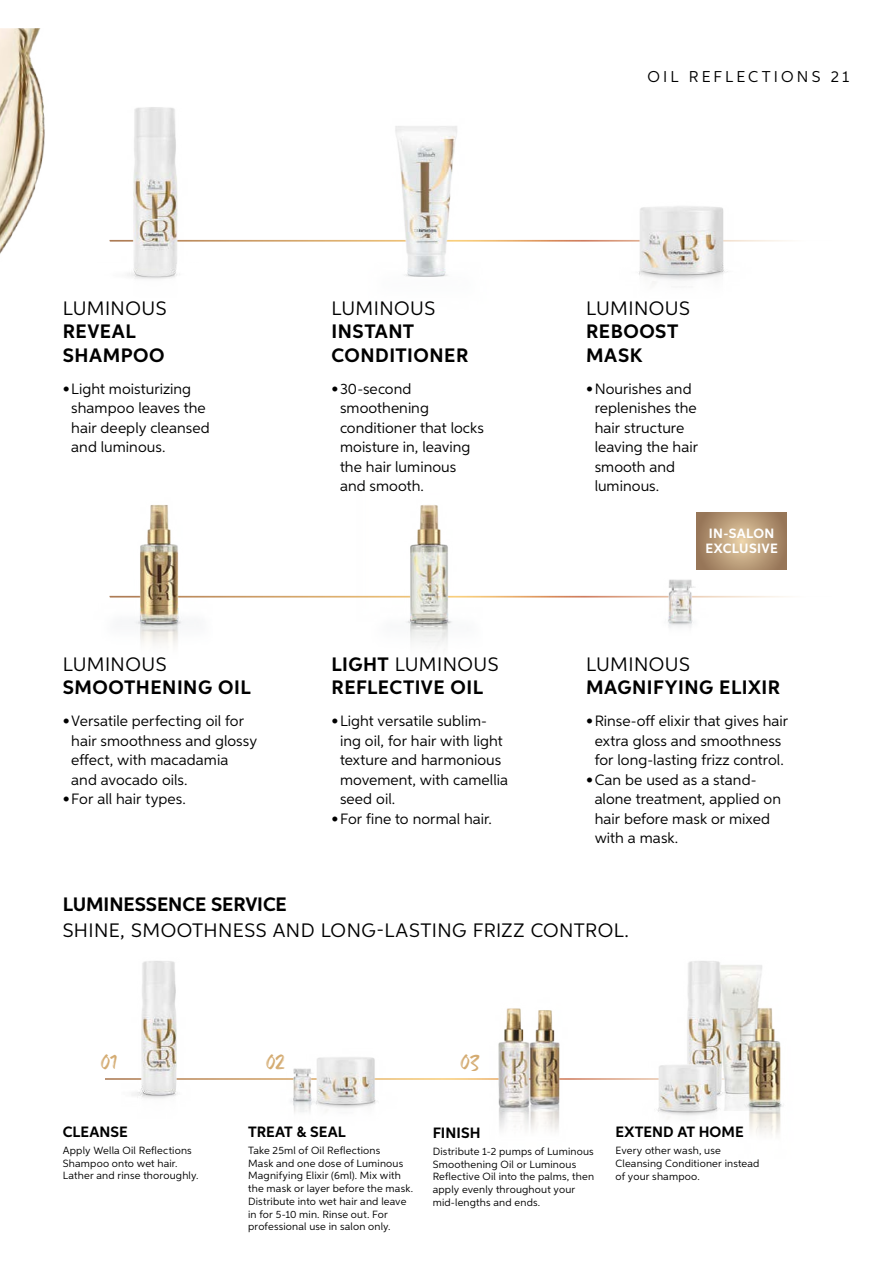
<style>
.page{position:relative;width:893px;height:1263px;background:#fff}
.page>*{position:absolute;margin:0;border:0;box-sizing:border-box;transform-origin:0 0}
.t1{font:700 19.5px/23.4px "Aspira";letter-spacing:.025em;color:#000}
.t2{font:19.5px "Aspira";letter-spacing:.02em;color:#000}
.t3{font:700 19.5px "Aspira";color:#000}
.t4{font:19.5px "Change";color:#d4ab71}
.t5{font:15.75px "Aspira";letter-spacing:.195em;color:#000}
.t6{font:15px/19.5px "Aspira";letter-spacing:.005em;color:#000}
.t7{font:700 15px "Aspira";letter-spacing:.005em;color:#000}
.t8{font:700 13.5px/15.8px "Aspira";letter-spacing:.025em;color:#fff}
.t9{font:10.5px/12.8px "Aspira";letter-spacing:.015em;color:#000}
.s1{font-weight:400}
</style>
<div class="page">
<img style="left:0;top:28px;width:45px;height:226px">
<svg style="left:227px;top:240px;width:563px;height:2px"></svg>
<svg style="left:212px;top:596px;width:578px;height:1px"></svg>
<svg style="left:105px;top:1078px;width:532px;height:2px"></svg>
<svg style="left:696px;top:512px;width:91px;height:58px;background:#b59774"></svg>
<img style="left:109px;top:107px;width:118px;height:172px">
<img style="left:607px;top:206px;width:158px;height:78px">
<img style="left:109px;top:505px;width:103px;height:140px">
<img style="left:357px;top:505px;width:125px;height:139px">
<img style="left:652px;top:560px;width:57px;height:68px">
<img style="left:735px;top:965px;width:27px;height:23px">
<img style="left:735px;top:988px;width:47px;height:147px">
<img style="left:323px;top:1057px;width:80px;height:54px">
<img style="left:121px;top:961px;width:69px;height:137px">
<img style="left:687px;top:961px;width:48px;height:71px">
<img style="left:637px;top:1032px;width:108px;height:103px">
<img style="left:280px;top:1057px;width:43px;height:56px">
<img style="left:467px;top:1008px;width:116px;height:123px">
<img style="left:357px;top:126px;width:139px;height:151px">
<p class="t5" style="left:647px;top:67px;width:203px">OIL REFLECTIONS 21</p>
<h1 class="t2" style="left:63px;top:296px;width:105px">LUMINOUS</h1>
<h1 class="t1" style="left:63px;top:320px;width:103px">REVEAL<br>SHAMPOO</h1>
<p class="t6" style="left:71px;top:379px;width:140px;text-indent:-9px">•Light moisturizing shampoo leaves the hair deeply cleansed and luminous.</p>
<h1 class="t2" style="left:63px;top:652px;width:105px">LUMINOUS</h1>
<h1 class="t1" style="left:63px;top:676px;width:189px">SMOOTHENING OIL</h1>
<p class="t6" style="left:71px;top:711px;width:187px;text-indent:-9px">•Versatile perfecting oil for hair smoothness and glossy effect, with macadamia and avocado oils.</p>
<p class="t6" style="left:63px;top:789px;width:125px">•For all hair types.</p>
<h1 class="t2" style="left:331px;top:296px;width:105px">LUMINOUS</h1>
<h1 class="t1" style="left:331px;top:320px;width:138px">INSTANT<br>CONDITIONER</h1>
<p class="t6" style="left:340px;top:379px;width:145px;text-indent:-9px">•30-second smoothening conditioner that locks moisture in, leaving the hair luminous and smooth.</p>
<h1 class="t1" style="left:331px;top:652px;width:169px">LIGHT <span class="s1">LUMINOUS<br></span>REFLECTIVE OIL</h1>
<p class="t6" style="left:340px;top:711px;width:170px;text-indent:-9px">•Light versatile sublim&shy;ing oil, for hair with light texture and harmonious movement, with camellia seed oil.</p>
<p class="t6" style="left:331px;top:809px;width:162px">•For fine to normal hair.</p>
<h1 class="t2" style="left:586px;top:296px;width:105px">LUMINOUS</h1>
<h1 class="t1" style="left:586px;top:320px;width:94px">REBOOST<br>MASK</h1>
<p class="t6" style="left:595px;top:379px;width:105px;text-indent:-9px">•Nourishes and replenishes the hair structure leaving the hair smooth and luminous.</p>
<p class="t8" style="left:705px;top:525px;width:74px">IN-SALON<br>EXCLUSIVE</p>
<h1 class="t2" style="left:586px;top:652px;width:105px">LUMINOUS</h1>
<h1 class="t1" style="left:586px;top:676px;width:195px">MAGNIFYING ELIXIR</h1>
<p class="t6" style="left:586px;top:711px;width:204px;text-align:center">•Rinse-off elixir that gives hair extra gloss and smoothness for long-lasting frizz control.</p>
<p class="t6" style="left:595px;top:770px;width:188px;text-indent:-9px">•Can be used as a stand&shy;alone treatment, applied on hair before mask or mixed with a mask.</p>
<h1 class="t3" style="left:63px;top:893px;width:226px">LUMINESSENCE SERVICE</h1>
<h1 class="t2" style="left:63px;top:918px;width:568px">SHINE, SMOOTHNESS AND LONG-LASTING FRIZZ CONTROL.</h1>
<h1 class="t4" style="left:101px;top:1051px;width:19px">01</h1>
<h1 class="t4" style="left:266px;top:1051px;width:21px">02</h1>
<h1 class="t4" style="left:461px;top:1051px;width:21px">03</h1>
<p class="t7" style="left:63px;top:1122px;width:67px">CLEANSE</p>
<p class="t9" style="left:63px;top:1144px;width:137px">Apply Wella Oil Reflections<br>Shampoo onto wet hair.<br>Lather and rinse thoroughly.</p>
<p class="t7" style="left:248px;top:1122px;width:99px">TREAT &amp; SEAL</p>
<p class="t9" style="left:248px;top:1144px;width:166px">Take 25ml of Oil Reflections<br>Mask and one dose of Luminous<br>Magnifying Elixir (6ml). Mix with the mask or layer before the mask.<br>Distribute into wet hair and leave in for 5-10 min. Rinse out. For professional use in salon only.</p>
<p class="t7" style="left:433px;top:1123px;width:49px">FINISH</p>
<p class="t9" style="left:433px;top:1145px;width:163px">Distribute 1-2 pumps of Luminous<br>Smoothening Oil or Luminous<br>Reflective Oil into the palms, then apply evenly throughout your mid-lengths and ends.</p>
<p class="t7" style="left:616px;top:1123px;width:130px">EXTEND AT HOME</p>
<p class="t9" style="left:616px;top:1144px;width:145px">Every other wash, use<br>Cleansing Conditioner instead of your shampoo.</p>
</div>
